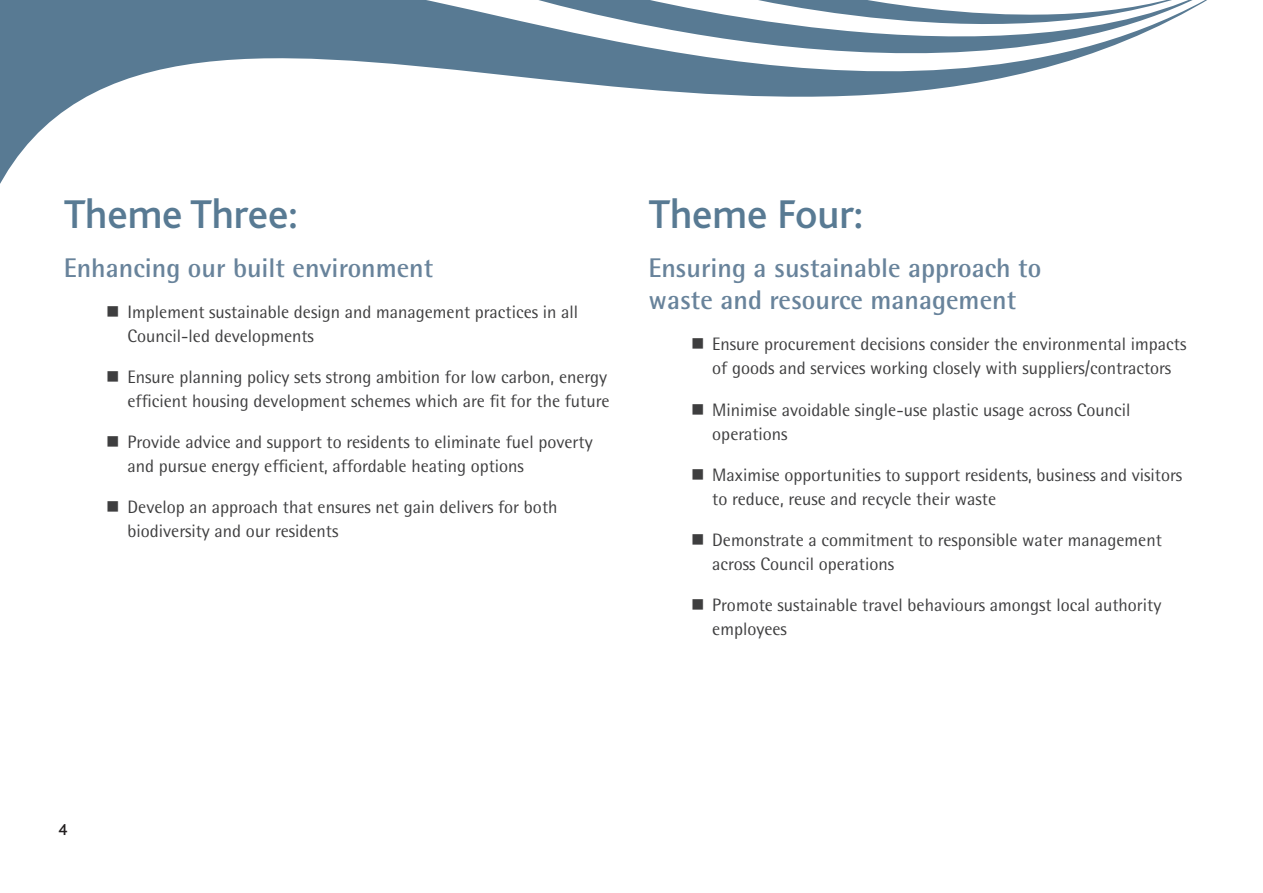
<style>
.page{position:relative;width:1263px;height:893px;background:#fff}
.page>*{position:absolute;margin:0;border:0;box-sizing:border-box;transform-origin:0 0}
.Heading{font:500 42px "Bliss";color:#587a93}
.Sub_Headings{font:700 27px/32.4px "Rotis Semi Sans";color:#68839b}
.t1{font:18px/24px "Rotis Semi Sans";color:#3e3e3f}
.t2{font:500 16.5px "Bliss";color:#231f20}
</style>
<div class="page">
<svg style="left:0;top:0;width:500px;height:184px"></svg>
<svg style="left:500px;top:0;width:528px;height:97px;fill:#587a93"></svg>
<svg style="left:709px;top:0;width:498px;height:72px"></svg>
<p class="Heading" style="left:64px;top:192px;width:235px">Theme Three:</p>
<p class="Sub_Headings" style="left:64px;top:251px;width:371px">Enhancing our built environment</p>
<p class="t1" style="left:128px;top:300px;width:452px">Implement sustainable design and management practices in all<br>Council-led developments</p>
<p class="t1" style="left:128px;top:365px;width:483px">Ensure planning policy sets strong ambition for low carbon, energy efficient housing development schemes which are fit for the future</p>
<p class="t1" style="left:128px;top:430px;width:467px">Provide advice and support to residents to eliminate fuel poverty and pursue energy efficient, affordable heating options</p>
<p class="t1" style="left:128px;top:495px;width:431px">Develop an approach that ensures net gain delivers for both biodiversity and our residents</p>
<p class="Heading" style="left:648px;top:192px;width:216px">Theme Four:</p>
<p class="Sub_Headings" style="left:648px;top:251px;width:394px">Ensuring a sustainable approach to waste and resource management</p>
<p class="t1" style="left:712px;top:332px;width:476px">Ensure procurement decisions consider the environmental impacts of goods and services working closely with suppliers/contractors</p>
<p class="t1" style="left:712px;top:397px;width:420px">Minimise avoidable single-use plastic usage across Council operations</p>
<p class="t1" style="left:712px;top:462px;width:471px">Maximise opportunities to support residents, business and visitors to reduce, reuse and recycle their waste</p>
<p class="t1" style="left:712px;top:527px;width:451px">Demonstrate a commitment to responsible water management across Council operations</p>
<p class="t1" style="left:712px;top:592px;width:451px">Promote sustainable travel behaviours amongst local authority employees</p>
<p class="t2" style="left:59px;top:821px;width:10px">4</p>
</div>
